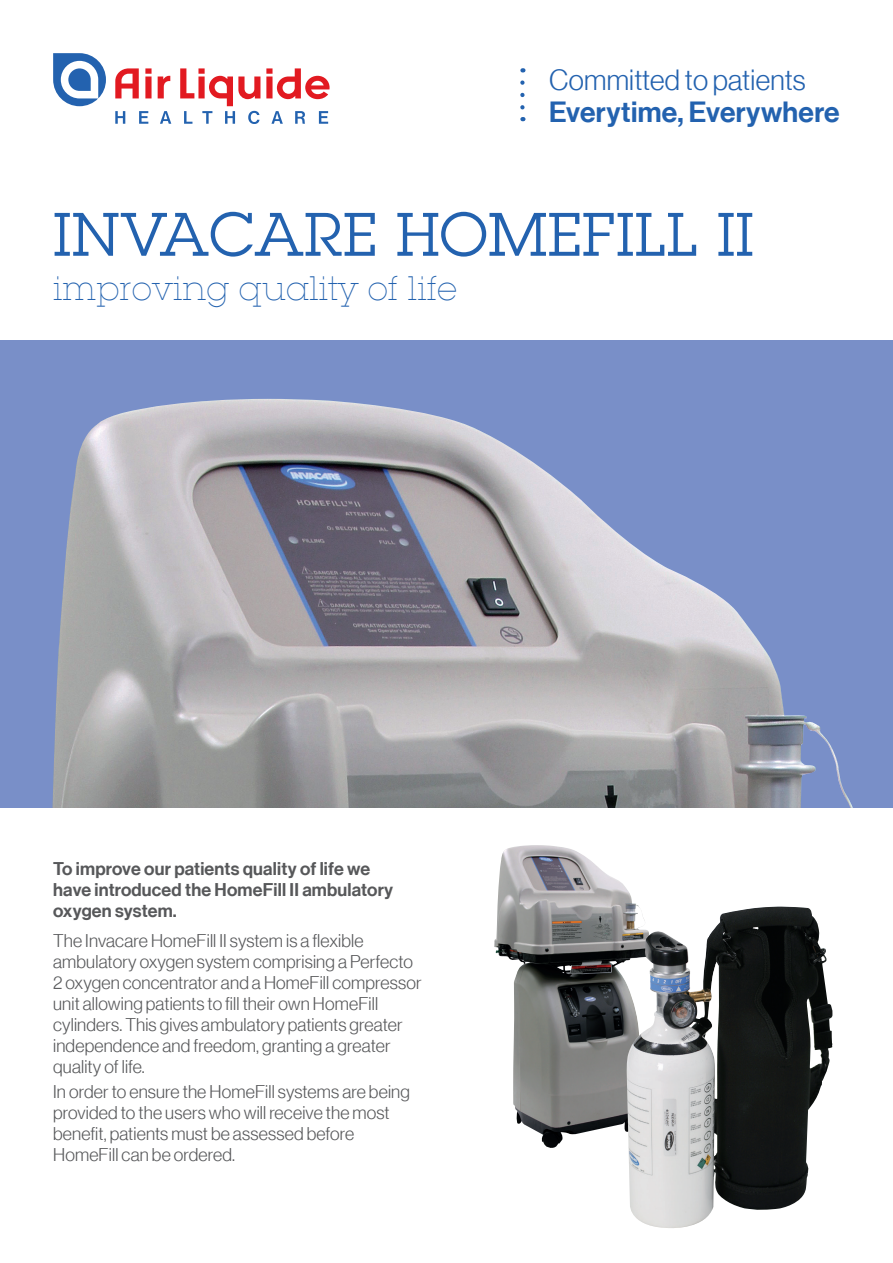
<style>
.page{position:relative;width:893px;height:1263px;background:#fff}
.page>*{position:absolute;margin:0;border:0;box-sizing:border-box;transform-origin:0 0}
.t1{font:60px "Lubalin Graph Std";letter-spacing:.01em;color:#2362af}
.t2{font:200 33px "Lubalin Graph Std";letter-spacing:.01em;color:#2362af}
.t3{font:28.5px/31.5px "N Haas Grotesk DS Pro 65 Md";letter-spacing:.01em;color:#2362af}
.t4{font:18px/21px "N Haas Grotesk DS Pro 45 Lt";letter-spacing:.01em;color:#57585a}
.t5{font:18px/21px "N Haas Grotesk DS Pro 65 Md";letter-spacing:.01em;color:#57585a}
.s1{font-family:"N Haas Grotesk DS Pro 45 Lt"}
</style>
<div class="page">
<div style="left:0;top:340px;width:893px;height:468px;background:#798fc8"></div>
<svg style="left:520px;top:83px;width:5px;height:38px"></svg>
<svg style="left:53px;top:53px;width:53px;height:53px"></svg>
<svg style="left:115px;top:111px;width:10px;height:13px"></svg>
<svg style="left:139px;top:111px;width:9px;height:13px"></svg>
<svg style="left:160px;top:111px;width:11px;height:13px"></svg>
<svg style="left:271px;top:111px;width:12px;height:13px"></svg>
<svg style="left:295px;top:111px;width:10px;height:13px"></svg>
<svg style="left:319px;top:111px;width:9px;height:13px"></svg>
<svg style="left:158px;top:76px;width:12px;height:22px"></svg>
<svg style="left:145px;top:68px;width:7px;height:30px"></svg>
<svg style="left:115px;top:68px;width:24px;height:30px"></svg>
<svg style="left:180px;top:68px;width:80px;height:56px"></svg>
<svg style="left:266px;top:68px;width:64px;height:31px"></svg>
<img style="left:52px;top:399px;width:801px;height:409px">
<img style="left:494px;top:845px;width:145px;height:303px">
<img style="left:627px;top:906px;width:206px;height:322px">
<p class="t3" style="left:549px;top:65px;width:292px"><span class="s1">Committed to patients<br></span>Everytime, Everywhere</p>
<p class="t1" style="left:53px;top:197px;width:702px">INVACARE HOMEFILL II</p>
<p class="t2" style="left:53px;top:270px;width:405px">improving quality of life</p>
<p class="t5" style="left:53px;top:858px;width:342px">To improve our patients quality of life we have introduced the HomeFill II ambulatory oxygen system.</p>
<p class="t4" style="left:53px;top:930px;width:370px">The Invacare HomeFill II system is a flexible ambulatory oxygen system comprising a Perfecto 2 oxygen concentrator and a HomeFill compressor unit allowing patients to fill their own HomeFill cylinders. This gives ambulatory patients greater independence and freedom, granting a greater quality of life.</p>
<p class="t4" style="left:53px;top:1081px;width:358px">In order to ensure the HomeFill systems are being provided to the users who will receive the most benefit, patients must be assessed before HomeFill can be ordered.</p>
</div>
